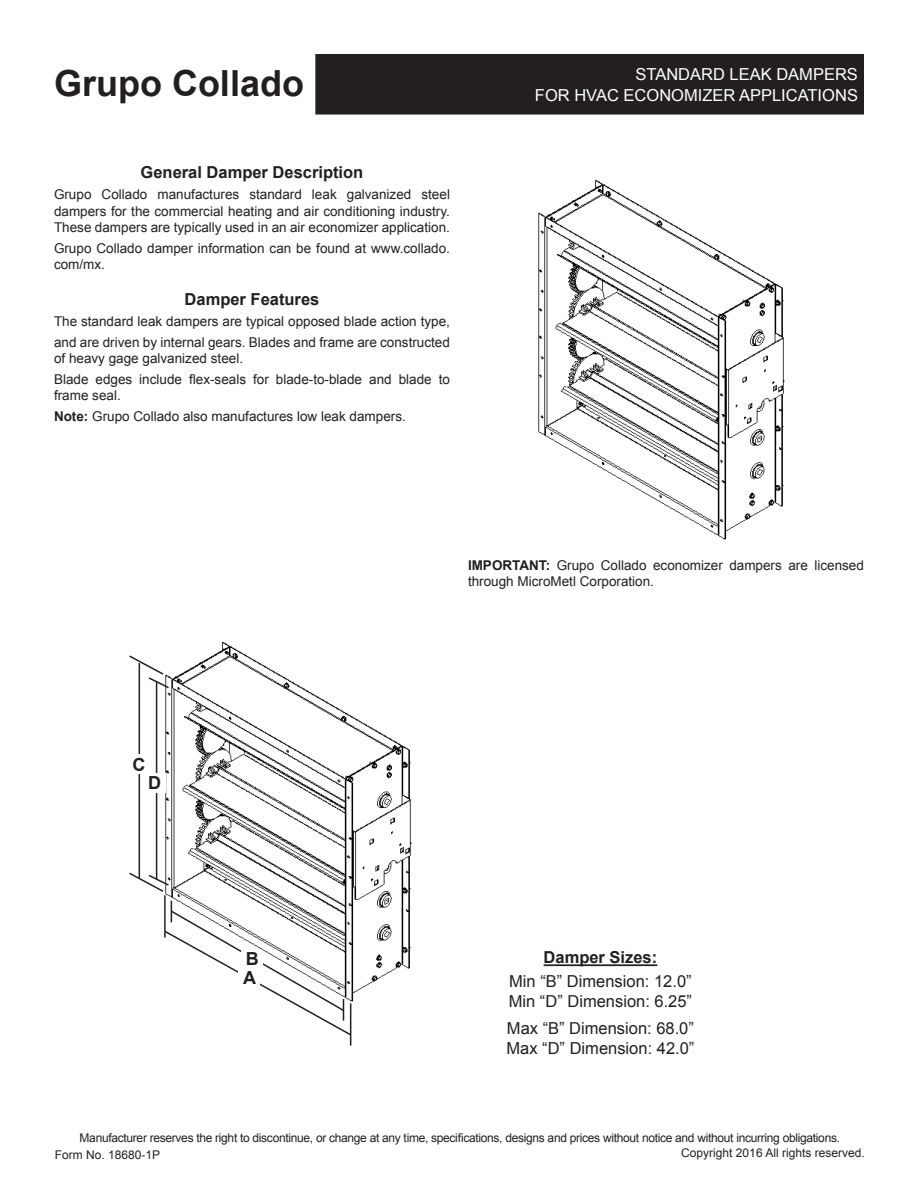
<style>
.page{position:relative;width:918px;height:1188px;background:#fff}
.page>*{position:absolute;margin:0;border:0;box-sizing:border-box;transform-origin:0 0}
.t1{font:700 36px "Arial";color:#231f20}
.t2{font:700 18px "Arial";color:#231f20}
.t3{font:16.5px "Arial";color:#231f20}
.t4{font:700 16.5px "Arial";color:#231f20}
.t5{font:16.5px "Arial";color:#fff}
.t6{font:13.5px/16.2px "Arial";color:#231f20}
.t7{font:12px "Arial";letter-spacing:-.025em;color:#231f20}
.t8{font:12px "Arial";color:#231f20}
.s1{font-weight:700}
</style>
<div class="page">
<img style="left:140px;top:642px;width:272px;height:359px">
<div style="left:316px;top:55px;width:547px;height:59px;background:#231f20"></div>
<div style="left:315px;top:54px;width:549px;height:61px;border:2px solid #231f20"></div>
<hr style="left:544px;top:964px;width:113px;height:2px;background:#231f20">
<hr style="left:164px;top:895px;width:2px;height:43px;background:#231f20">
<hr style="left:350px;top:1003px;width:1px;height:43px;background:#231f20">
<img style="left:538px;top:180px;width:247px;height:360px">
<svg style="left:129px;top:654px;width:41px;height:36px"></svg>
<svg style="left:129px;top:871px;width:41px;height:22px"></svg>
<hr style="left:139px;top:663px;width:1px;height:215px;background:#231f20">
<hr style="left:156px;top:682px;width:1px;height:197px;background:#231f20">
<svg style="left:163px;top:901px;width:190px;height:136px"></svg>
<div style="left:242px;top:951px;width:21px;height:15px;background:#fff"></div>
<div style="left:239px;top:971px;width:21px;height:15px;background:#fff"></div>
<div style="left:144px;top:773px;width:21px;height:20px;background:#fff"></div>
<div style="left:129px;top:755px;width:21px;height:19px;background:#fff"></div>
<p class="t1" style="left:54px;top:59px;width:252px">Grupo Collado</p>
<p class="t4" style="left:141px;top:162px;width:224px">General Damper Description</p>
<p class="t6" style="left:54px;top:187px;width:397px;text-align:justify">Grupo Collado manufactures standard leak galvanized steel dampers for the commercial heating and air conditioning industry.<br>These dampers are typically used in an air economizer application.</p>
<p class="t6" style="left:54px;top:240px;width:397px">Grupo Collado damper information can be found at www.collado. com/mx.</p>
<p class="t4" style="left:185px;top:288px;width:136px">Damper Features</p>
<p class="t6" style="left:54px;top:311px;width:398px;line-height:21px">The standard leak dampers are typical opposed blade action type, and are driven by internal gears. Blades and frame are constructed</p>
<p class="t6" style="left:54px;top:350px;width:191px">of heavy gage galvanized steel.</p>
<p class="t6" style="left:54px;top:371px;width:398px">Blade edges include flex-seals for blade-to-blade and blade to frame seal.</p>
<p class="t6" style="left:54px;top:409px;width:353px"><span class="s1">Note:</span> Grupo Collado also manufactures low leak dampers.</p>
<p class="t5" style="left:636px;top:63px;width:224px">STANDARD LEAK DAMPERS</p>
<p class="t5" style="left:535px;top:84px;width:325px">FOR HVAC ECONOMIZER APPLICATIONS</p>
<p class="t6" style="left:468px;top:558px;width:397px"><span class="s1">IMPORTANT:</span> Grupo Collado economizer dampers are licensed through MicroMetl Corporation.</p>
<p class="t2" style="left:133px;top:753px;width:14px">C</p>
<p class="t2" style="left:148px;top:771px;width:14px">D</p>
<p class="t2" style="left:246px;top:946px;width:14px">B</p>
<p class="t2" style="left:243px;top:966px;width:14px">A</p>
<p class="t4" style="left:544px;top:947px;width:115px">Damper Sizes:</p>
<p class="t3" style="left:509px;top:971px;width:184px">Min “B” Dimension: 12.0”</p>
<p class="t3" style="left:509px;top:991px;width:185px">Min “D” Dimension: 6.25”</p>
<p class="t3" style="left:507px;top:1018px;width:189px">Max “B” Dimension: 68.0”</p>
<p class="t3" style="left:506px;top:1037px;width:189px">Max “D” Dimension: 42.0”</p>
<p class="t7" style="left:80px;top:1130px;width:762px">Manufacturer reserves the right to discontinue, or change at any time, specifications, designs and prices without notice and without incurring obligations.</p>
<p class="t8" style="left:55px;top:1147px;width:107px">Form No. 18680-1P</p>
<p class="t8" style="left:681px;top:1145px;width:185px">Copyright 2016 All rights reserved.</p>
</div>
